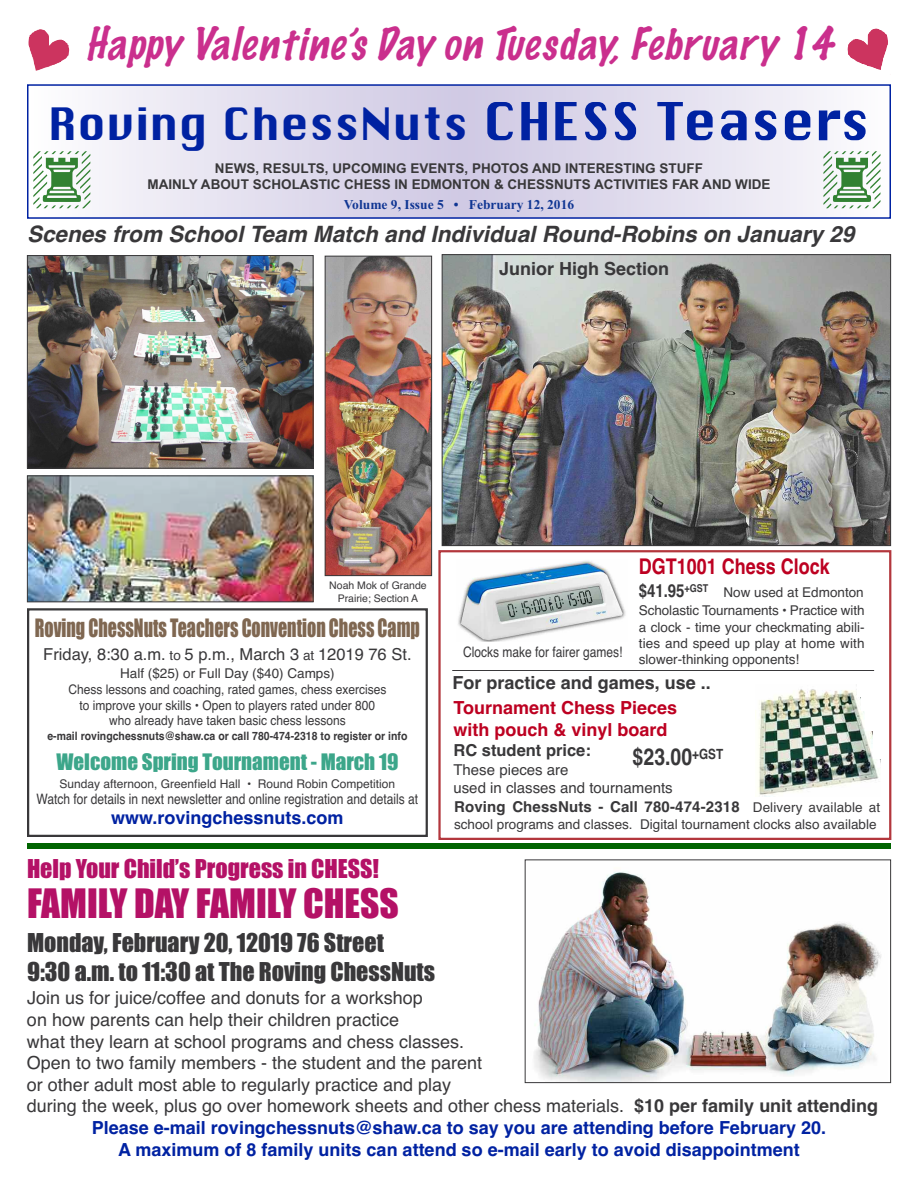
<style>
.page{position:relative;width:918px;height:1188px;background:#fff}
.page>*{position:absolute;margin:0;border:0;box-sizing:border-box;transform-origin:0 0}
.t1{font:57px "Zurich Diagram";color:rgb(0 100 0/.8)}
.t2{font:43.5px "Chicago";color:#0022a2}
.t3{font:italic 100 40.5px "Marker Felt";color:#ca2f8d}
.t4{font:37.5px "Impact";color:#b41166}
.t5{font:24px/28.8px "Impact";color:#39383a}
.t6{font:24px "Impact";color:#b41166}
.t7{font:23.4px "Impact";color:#7f6751;scale:.77 1}
.t8{font:700 23.4px "Helvetica";color:#39383a;scale:.83 1}
.t9{font:italic 700 22.5px "Helvetica";color:#39383a}
.t10{font:700 21.6px "Helvetica";color:#bd0021;scale:.83 1}
.t11{font:21px "Impact";color:#3ca68a}
.t12{font:18px "Helvetica";color:#39383a}
.t13{font:700 18px "Helvetica";color:#0022a2}
.t14{font:700 18px "Helvetica";color:#39383a}
.t15{font:700 18px/21.6px "Helvetica";color:#bd0021}
.t16{font:16.5px "Helvetica";color:#39383a}
.t17{font:700 16.5px "Helvetica";color:#39383a}
.t18{font:700 15px "Helvetica";letter-spacing:.01em;color:#39383a}
.t19{font:15px/18px "Helvetica";color:#39383a}
.t20{font:14.4px "Helvetica";color:#39383a;scale:.83 1}
.t21{font:13.5px/16.2px "Helvetica";color:#39383a}
.t22{font:700 13.5px "Arial";color:#39383a}
.t23{font:700 13.5px "Times New Roman";color:#103693}
.t24{font:13.2px/15.8px "Helvetica";color:#39383a;text-align:center;scale:.91 1}
.t25{font:12px "Helvetica";color:#39383a}
.t26{font:700 11.55px "Helvetica";color:#39383a;scale:.91 1}
.t27{font:10.5px/12.6px "Helvetica";color:#39383a;text-align:center}
.s1{font-size:51px}
.s2{font-size:13.5px}
.s3{font-weight:700;font-size:18px}
.s4{font-weight:400;font-size:13.5px}
.s5{font-weight:700}
</style>
<div class="page">
<img style="left:534px;top:871px;width:347px;height:210px">
<div style="left:525px;top:859px;width:366px;height:224px;border:1px solid #39383a"></div>
<div style="left:27px;top:843px;width:864px;height:6px;background:#006400"></div>
<svg style="left:99px;top:87px;width:728px;height:129px;background:#e1dded"></svg>
<div style="left:27px;top:84px;width:864px;height:135px;border:2px solid #0022a2"></div>
<img style="left:29px;top:29px;width:41px;height:42px">
<img style="left:847px;top:28px;width:41px;height:42px">
<img style="left:757px;top:689px;width:123px;height:107px">
<div style="left:857px;top:677px;width:39px;height:20px;background:#fff"></div>
<div style="left:861px;top:694px;width:36px;height:17px;background:#fff"></div>
<div style="left:873px;top:709px;width:25px;height:49px;background:#fff"></div>
<div style="left:865px;top:710px;width:40px;height:21px;background:#fff"></div>
<div style="left:438px;top:550px;width:453px;height:290px;border:2px solid #b3373d"></div>
<div style="left:27px;top:608px;width:401px;height:229px;border:2px solid #39383a"></div>
<img style="left:458px;top:561px;width:168px;height:80px">
<hr style="left:452px;top:670px;width:422px;height:1px;background:#39383a">
<img style="left:444px;top:256px;width:445px;height:288px">
<div style="left:442px;top:254px;width:449px;height:292px;border:1px solid #39383a"></div>
<img style="left:327px;top:258px;width:103px;height:316px">
<div style="left:325px;top:256px;width:107px;height:320px;border:1px solid #39383a"></div>
<img style="left:29px;top:257px;width:283px;height:210px">
<div style="left:27px;top:255px;width:287px;height:214px;border:1px solid #39383a"></div>
<img style="left:29px;top:478px;width:283px;height:122px">
<div style="left:27px;top:476px;width:287px;height:126px;border:1px solid #39383a"></div>
<h3 class="t3" style="left:85px;top:12px;width:762px">Happy Valentine’s Day on Tuesday, February 14</h3>
<h2 class="t2" style="left:48px;top:100px;width:823px">Roving ChessNuts <span class="s1">CHESS Teasers</span></h2>
<p class="t22" style="left:215px;top:160px;width:490px">NEWS, RESULTS, UPCOMING EVENTS, PHOTOS AND INTERESTING STUFF</p>
<h1 class="t1" style="left:33px;top:151px;width:58px">4</h1>
<h1 class="t1" style="left:823px;top:151px;width:58px">4</h1>
<p class="t22" style="left:147px;top:177px;width:625px">MAINLY ABOUT SCHOLASTIC CHESS IN EDMONTON &amp; CHESSNUTS ACTIVITIES FAR AND WIDE</p>
<p class="t23" style="left:344px;top:196px;width:102px">Volume 9, Issue 5</p>
<p class="t23" style="left:454px;top:196px;width:6px">•</p>
<p class="t23" style="left:469px;top:196px;width:107px">February 12, 2016</p>
<p class="t9" style="left:27px;top:221px;width:829px">Scenes from School Team Match and Individual Round-Robins on January 29</p>
<p class="t14" style="left:499px;top:258px;width:172px">Junior High Section</p>
<p class="t27" style="left:329px;top:579px;width:99px">Noah Mok of Grande<br>Prairie; Section A</p>
<p class="t7" style="left:35px;top:615px;width:502px">Roving ChessNuts Teachers Convention Chess Camp</p>
<p class="t16" style="left:43px;top:644px;width:370px">Friday, 8:30 a.m. <span class="s2">to</span> 5 p.m., March 3 <span class="s2">at</span> 12019 76 St.</p>
<p class="t21" style="left:120px;top:665px;width:216px">Half ($25) or Full Day ($40) Camps)</p>
<p class="t24" style="left:68px;top:682px;width:351px">Chess lessons and coaching, rated games, chess exercises to improve your skills • Open to players rated under 800 who already have taken basic chess lessons</p>
<p class="t26" style="left:47px;top:729px;width:397px">e-mail rovingchessnuts@shaw.ca or call 780-474-2318 to register or info</p>
<p class="t11" style="left:56px;top:750px;width:343px">Welcome Spring Tournament - March 19</p>
<p class="t25" style="left:60px;top:777px;width:337px">Sunday afternoon, Greenfield Hall • Round Robin Competition</p>
<p class="t20" style="left:36px;top:791px;width:461px">Watch for details in next newsletter and online registration and details at</p>
<p class="t13" style="left:111px;top:807px;width:234px">www.rovingchessnuts.com</p>
<p class="t20" style="left:463px;top:644px;width:194px">Clocks make for fairer games!</p>
<p class="t10" style="left:639px;top:554px;width:232px">DGT1001 Chess Clock</p>
<p class="t21" style="left:639px;top:583px;width:227px;line-height:18.1px"><span class="s3">$41.95</span><sup>+GST</sup> Now used at Edmonton<br>Scholastic Tournaments • Practice with</p>
<p class="t21" style="left:639px;top:619px;width:227px;text-align:justify">a clock - time your checkmating abili&shy;ties and speed up play at home with slower-thinking opponents!</p>
<p class="t14" style="left:453px;top:673px;width:260px">For practice and games, use ..</p>
<p class="t15" style="left:453px;top:697px;width:225px">Tournament Chess Pieces with pouch &amp; vinyl board</p>
<p class="t17" style="left:453px;top:741px;width:139px">RC student price:</p>
<p class="t19" style="left:453px;top:761px;width:221px">These pieces are<br>used in classes and tournaments</p>
<p class="t8" style="left:633px;top:744px;width:111px">$23.00<sup>+GST</sup></p>
<p class="t18" style="left:454px;top:798px;width:428px">Roving ChessNuts - Call 780-474-2318 <span class="s4">Delivery available at</span></p>
<p class="t21" style="left:454px;top:816px;width:424px">school programs and classes. Digital tournament clocks also available</p>
<h3 class="t6" style="left:27px;top:856px;width:354px">Help Your Child’s Progress in CHESS!</h3>
<h3 class="t4" style="left:27px;top:883px;width:373px">FAMILY DAY FAMILY CHESS</h3>
<h3 class="t5" style="left:27px;top:930px;width:410px">Monday, February 20, 12019 76 Street<br>9:30 a.m. to 11:30 at The Roving ChessNuts</h3>
<p class="t12" style="left:27px;top:988px;width:397px">Join us for juice/coffee and donuts for a workshop</p>
<p class="t12" style="left:27px;top:1009px;width:374px">on how parents can help their children practice</p>
<p class="t12" style="left:27px;top:1031px;width:439px">what they learn at school programs and chess classes.</p>
<p class="t12" style="left:27px;top:1052px;width:457px">Open to two family members - the student and the parent</p>
<p class="t12" style="left:27px;top:1074px;width:426px">or other adult most able to regularly practice and play</p>
<p class="t12" style="left:27px;top:1096px;width:853px">during the week, plus go over homework sheets and other chess materials. <span class="s5">$10 per family unit attending</span></p>
<p class="t13" style="left:92px;top:1117px;width:736px">Please e-mail rovingchessnuts@shaw.ca to say you are attending before February 20.</p>
<p class="t13" style="left:118px;top:1139px;width:683px">A maximum of 8 family units can attend so e-mail early to avoid disappointment</p>
</div>
